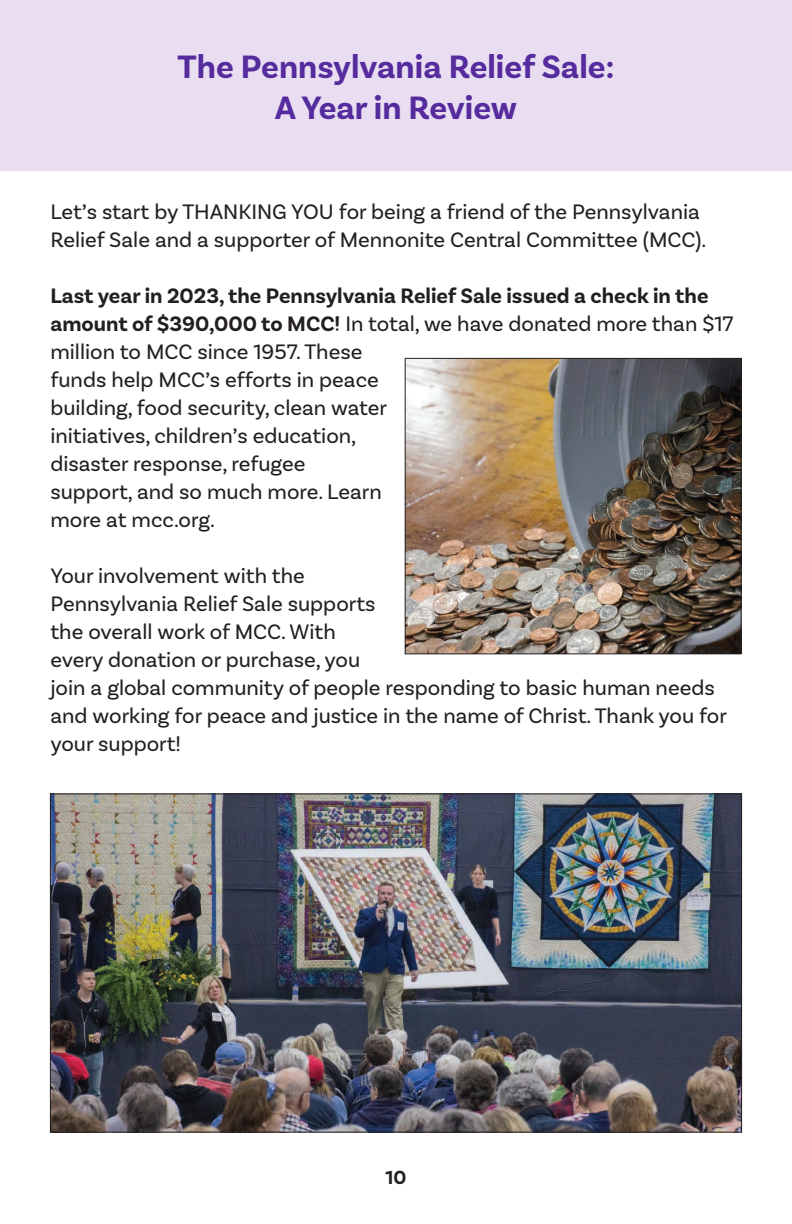
<style>
.page{position:relative;width:792px;height:1224px;background:#fff}
.page>*{position:absolute;margin:0;border:0;box-sizing:border-box;transform-origin:0 0}
.t1{font:700 34px "Basic Sans";color:#552b9d}
.t2{font:22px/28px "Basic Sans";color:#231f20}
.t3{font:700 20px "Basic Sans";color:#231f20}
.s1{font-weight:700}
</style>
<div class="page">
<div style="left:0;top:0;width:792px;height:170px;background:#e9ddf1"></div>
<img style="left:52px;top:795px;width:688px;height:336px">
<img style="left:407px;top:360px;width:333px;height:292px">
<div style="left:405px;top:358px;width:337px;height:296px;border:1px solid #231f20"></div>
<p class="t1" style="left:178px;top:46px;width:438px">The Pennsylvania Relief Sale:</p>
<p class="t1" style="left:275px;top:87px;width:244px">A Year in Review</p>
<p class="t2" style="left:50px;top:197px;width:657px">Let’s start by THANKING YOU for being a friend of the Pennsylvania<br>Relief Sale and a supporter of Mennonite Central Committee (MCC).</p>
<p class="t2" style="left:50px;top:281px;width:685px"><span class="s1">Last year in 2023, the Pennsylvania Relief Sale issued a check in the amount of $390,000 to MCC!</span> In total, we have donated more than $17 million to MCC since 1957. These<br>funds help MCC’s efforts in peace<br>building, food security, clean water<br>initiatives, children’s education,<br>disaster response, refugee<br>support, and so much more. Learn<br>more at mcc.org.</p>
<p class="t2" style="left:50px;top:561px;width:678px">Your involvement with the<br>Pennsylvania Relief Sale supports<br>the overall work of MCC. With<br>every donation or purchase, you<br>join a global community of people responding to basic human needs and working for peace and justice in the name of Christ. Thank you for your support!</p>
<p class="t3" style="left:386px;top:1165px;width:22px">10</p>
</div>
